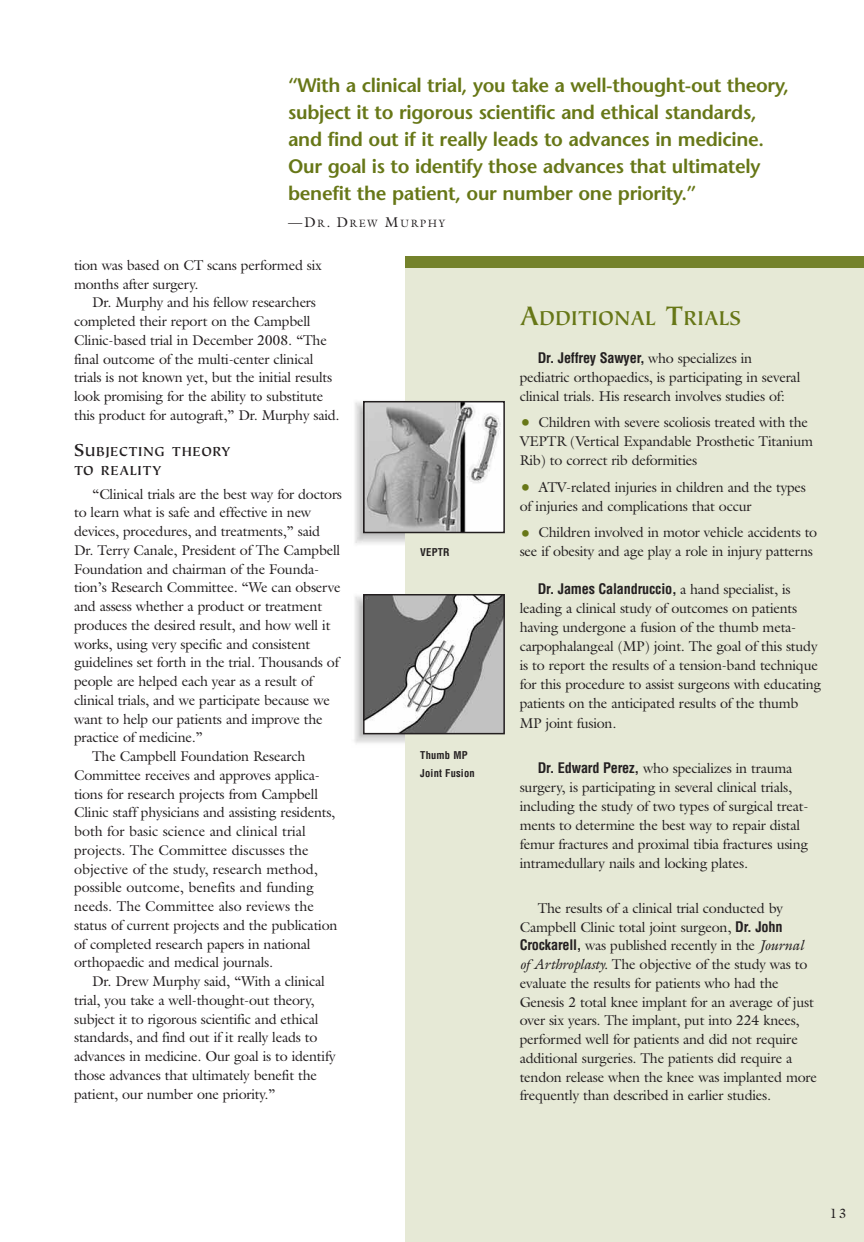
<style>
.page{position:relative;width:864px;height:1242px;background:#fff}
.page>*{position:absolute;margin:0;border:0;box-sizing:border-box;transform-origin:0 0}
.t1{font:700 22.5px "Tiepolo";color:#677717}
.t2{font:600 19.5px/27px "Stone Sans";letter-spacing:-.015em;color:#677717}
.t3{font:700 14.7px/19.5px "Tiepolo";letter-spacing:.04em;color:#231f20}
.t4{font:14.25px/18.8px "Galliard";letter-spacing:-.015em;color:#231f20}
.t5{font:700 condensed 14.25px "Helvetica";letter-spacing:-.015em;color:#231f20}
.t6{font:13.5px "Galliard";color:#231f20}
.t7{font:10.65px "Galliard";letter-spacing:.15em;color:#231f20}
.t8{font:700 condensed 10.5px/18px "Helvetica";letter-spacing:.015em;color:#231f20}
.s1{font-size:14.25px}
.s2{font-size:19.5px}
.s3{font-size:30px}
.s4{font-family:"Galliard";font-weight:400;font-stretch:normal}
.s5{font-size:19.5px;color:#677717}
.s6{font-family:"Helvetica";font-weight:700;font-stretch:condensed}
.s7{font-style:italic}
</style>
<div class="page">
<img style="left:354px;top:596px;width:51px;height:147px">
<img style="left:355px;top:400px;width:50px;height:144px">
<div style="left:405px;top:258px;width:459px;height:984px;background:#e6e9d6"></div>
<div style="left:405px;top:256px;width:459px;height:12px;background:#74822b"></div>
<img style="left:366px;top:404px;width:136px;height:126px">
<div style="left:363px;top:401px;width:142px;height:132px;border:2px solid #231f20"></div>
<img style="left:366px;top:597px;width:136px;height:134px">
<div style="left:363px;top:594px;width:142px;height:140px;border:2px solid #231f20"></div>
<p class="t2" style="left:288px;top:74px;width:503px">“With a clinical trial, you take a well-thought-out theory, subject it to rigorous scientific and ethical standards, and find out if it really leads to advances in medicine.<br>Our goal is to identify those advances that ultimately benefit the patient, our number one priority.”</p>
<p class="t7" style="left:288px;top:217px;width:159px"><span class="s1">—D</span>R<span class="s1">. D</span>REW <span class="s1">M</span>URPHY</p>
<p class="t4" style="left:74px;top:256px;width:249px">tion was based on CT scans performed six months after surgery.</p>
<p class="t4" style="left:74px;top:293px;width:267px;text-indent:18px">Dr. Murphy and his fellow researchers completed their report on the Campbell Clinic-based trial in December 2008. “The final outcome of the multi-center clinical trials is not known yet, but the initial results look promising for the ability to substitute this product for autograft,” Dr. Murphy said.</p>
<p class="t3" style="left:74px;top:443px;width:158px"><span class="s2">S</span>UBJECTING THEORY<br>TO REALITY</p>
<p class="t4" style="left:92px;top:484px;width:251px">“Clinical trials are the best way for doctors</p>
<p class="t4" style="left:74px;top:503px;width:239px">to learn what is safe and effective in new</p>
<p class="t4" style="left:74px;top:522px;width:248px">devices, procedures, and treatments,” said</p>
<p class="t4" style="left:74px;top:541px;width:268px">Dr. Terry Canale, President of The Campbell</p>
<p class="t4" style="left:74px;top:559px;width:247px">Foundation and chairman of the Founda-</p>
<p class="t4" style="left:74px;top:578px;width:268px">tion’s Research Committee. “We can observe</p>
<p class="t4" style="left:74px;top:597px;width:250px">and assess whether a product or treatment</p>
<p class="t4" style="left:74px;top:616px;width:258px">produces the desired result, and how well it</p>
<p class="t4" style="left:74px;top:634px;width:238px">works, using very specific and consistent</p>
<p class="t4" style="left:74px;top:653px;width:266px">guidelines set forth in the trial. Thousands of</p>
<p class="t4" style="left:74px;top:672px;width:240px">people are helped each year as a result of</p>
<p class="t4" style="left:74px;top:691px;width:257px">clinical trials, and we participate because we</p>
<p class="t4" style="left:74px;top:709px;width:250px">want to help our patients and improve the</p>
<p class="t4" style="left:74px;top:728px;width:130px">practice of medicine.”</p>
<p class="t4" style="left:92px;top:747px;width:215px">The Campbell Foundation Research</p>
<p class="t4" style="left:74px;top:766px;width:247px">Committee receives and approves applica-</p>
<p class="t4" style="left:74px;top:784px;width:245px">tions for research projects from Campbell</p>
<p class="t4" style="left:74px;top:803px;width:263px">Clinic staff physicians and assisting residents,</p>
<p class="t4" style="left:74px;top:822px;width:233px">both for basic science and clinical trial</p>
<p class="t4" style="left:74px;top:841px;width:236px">projects. The Committee discusses the</p>
<p class="t4" style="left:74px;top:859px;width:245px">objective of the study, research method,</p>
<p class="t4" style="left:74px;top:878px;width:241px">possible outcome, benefits and funding</p>
<p class="t4" style="left:74px;top:897px;width:241px">needs. The Committee also reviews the</p>
<p class="t4" style="left:74px;top:916px;width:265px">status of current projects and the publication</p>
<p class="t4" style="left:74px;top:934px;width:238px">of completed research papers in national</p>
<p class="t4" style="left:74px;top:953px;width:201px">orthopaedic and medical journals.</p>
<p class="t4" style="left:92px;top:972px;width:234px">Dr. Drew Murphy said, “With a clinical</p>
<p class="t4" style="left:74px;top:991px;width:242px">trial, you take a well-thought-out theory,</p>
<p class="t4" style="left:74px;top:1009px;width:246px">subject it to rigorous scientific and ethical</p>
<p class="t4" style="left:74px;top:1028px;width:245px">standards, and find out if it really leads to</p>
<p class="t4" style="left:74px;top:1047px;width:263px">advances in medicine. Our goal is to identify</p>
<p class="t4" style="left:74px;top:1066px;width:244px">those advances that ultimately benefit the</p>
<p class="t4" style="left:74px;top:1084px;width:203px">patient, our number one priority.”</p>
<p class="t8" style="left:420px;top:543px;width:31px">VEPTR</p>
<p class="t8" style="left:420px;top:747px;width:56px">Thumb MP<br>Joint Fusion</p>
<h1 class="t1" style="left:520px;top:309px;width:223px"><span class="s3">A</span>DDITIONAL <span class="s3">T</span>RIALS</h1>
<p class="t5" style="left:538px;top:350px;width:216px">Dr. Jeffrey Sawyer, <span class="s4">who specializes in</span></p>
<p class="t4" style="left:520px;top:368px;width:282px">pediatric orthopaedics, is participating in several clinical trials. His research involves studies of:</p>
<p class="t4" style="left:520px;top:413px;width:295px"><span class="s5">•</span> Children with severe scoliosis treated with the<br>VEPTR (Vertical Expandable Prosthetic Titanium<br>Rib) to correct rib deformities</p>
<p class="t4" style="left:520px;top:477px;width:288px"><span class="s5">•</span> ATV-related injuries in children and the types of injuries and complications that occur</p>
<p class="t4" style="left:520px;top:523px;width:299px"><span class="s5">•</span> Children involved in motor vehicle accidents to see if obesity and age play a role in injury patterns</p>
<p class="t5" style="left:538px;top:581px;width:254px">Dr. James Calandruccio, <span class="s4">a hand specialist, is</span></p>
<p class="t4" style="left:520px;top:599px;width:303px">leading a clinical study of outcomes on patients having undergone a fusion of the thumb meta&shy;carpophalangeal (MP) joint. The goal of this study is to report the results of a tension-band technique for this procedure to assist surgeons with educating patients on the anticipated results of the thumb MP joint fusion.</p>
<p class="t4" style="left:520px;top:758px;width:290px;text-indent:18px"><span class="s6">Dr. Edward Perez,</span> who specializes in trauma surgery, is participating in several clinical trials, including the study of two types of surgical treat&shy;ments to determine the best way to repair distal femur fractures and proximal tibia fractures using intramedullary nails and locking plates.</p>
<p class="t4" style="left:520px;top:899px;width:299px;text-indent:18px">The results of a clinical trial conducted by Campbell Clinic total joint surgeon, <span class="s6">Dr. John Crockarell,</span> was published recently in the <span class="s7">Journal of Arthroplasty.</span> The objective of the study was to evaluate the results for patients who had the Genesis 2 total knee implant for an average of just over six years. The implant, put into 224 knees, performed well for patients and did not require additional surgeries. The patients did require a tendon release when the knee was implanted more frequently than described in earlier studies.</p>
<p class="t6" style="left:830px;top:1205px;width:18px">13</p>
</div>
